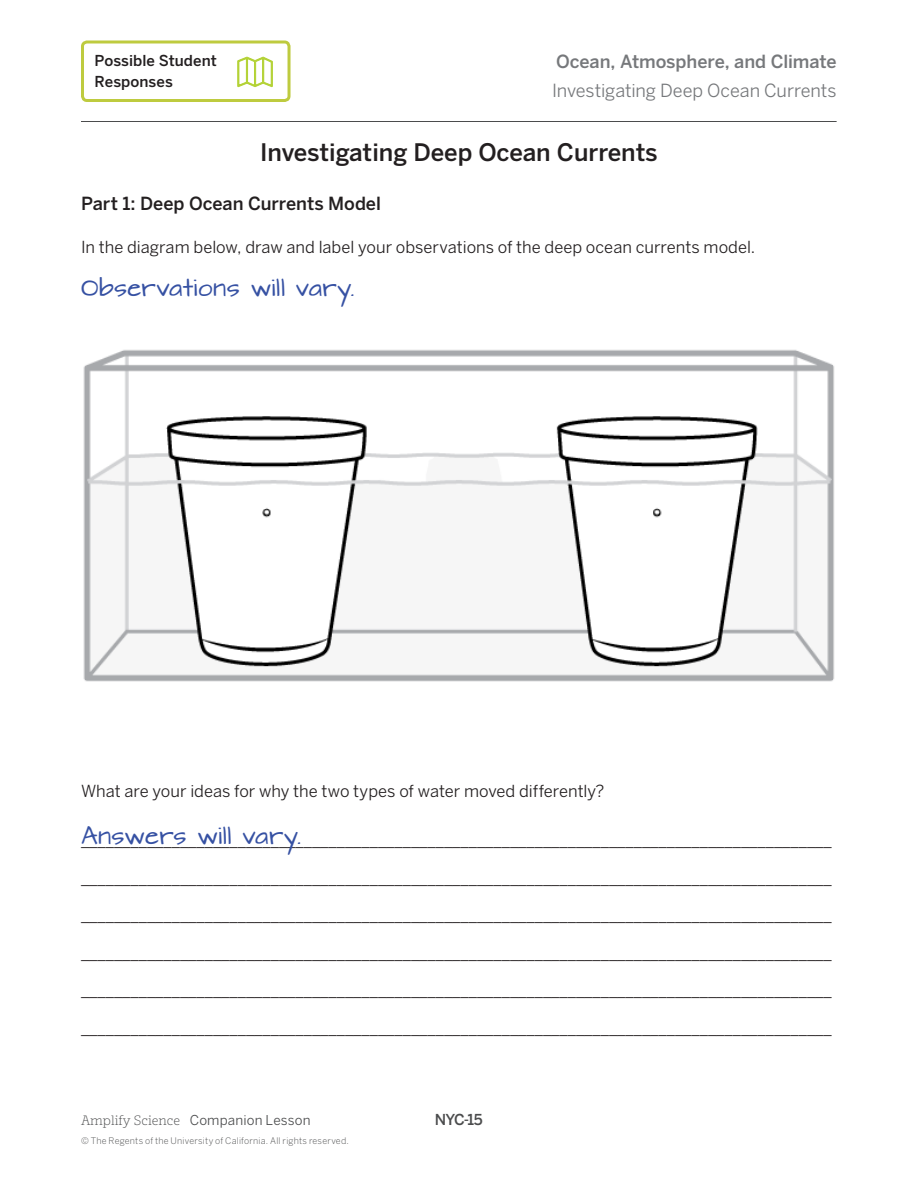
<style>
.page{position:relative;width:918px;height:1188px;background:#fff}
.page>*{position:absolute;margin:0;border:0;box-sizing:border-box;transform-origin:0 0}
.Student_Material_-_H{font:500 24px "Benton Sans";color:#231f20}
.Heading_3{font:21px "Architects Daughter";letter-spacing:.01em;color:#3651a3}
.t1{font:18px "Benton Sans";letter-spacing:-.005em;color:#76787b}
.Student_Material_-_B{font:500 18px "Benton Sans";letter-spacing:-.005em;color:#231f20}
.t2{font:500 18px "Benton Sans";letter-spacing:-.005em;color:#76787b}
.WOL{font:16.5px "Benton Sans";color:#231f20}
.Student_Material_-_B-2{font:16.5px "Benton Sans";color:#231f20}
.t3{font:500 15px/21px "Benton Sans";letter-spacing:.005em;color:#231f20}
.t4{font:500 15px "Benton Sans";color:#4b4c4d}
.t5{font:13.5px "Benton Sans";letter-spacing:.01em;color:#4b4c4d}
.t6{font:300 9px "Benton Sans";letter-spacing:.025em;color:#4b4c4d}
.s1{font-family:"Amplify";font-weight:300}
</style>
<div class="page">
<hr style="left:81px;top:121px;width:756px;height:1px;background:#4b4c4d">
<div style="left:81px;top:40px;width:210px;height:62px;border:3px solid #becb3f;border-radius:4px"></div>
<svg style="left:237px;top:56px;width:36px;height:31px"></svg>
<img style="left:83px;top:349px;width:752px;height:333px">
<p class="t3" style="left:95px;top:51px;width:124px">Possible Student<br>Responses</p>
<p class="t2" style="left:556px;top:51px;width:282px">Ocean, Atmosphere, and Climate</p>
<p class="t1" style="left:552px;top:79px;width:286px">Investigating Deep Ocean Currents</p>
<p class="Student_Material_-_H" style="left:260px;top:137px;width:399px">Investigating Deep Ocean Currents</p>
<p class="Student_Material_-_B" style="left:81px;top:193px;width:301px">Part 1: Deep Ocean Currents Model</p>
<p class="WOL" style="left:81px;top:237px;width:676px">In the diagram below, draw and label your observations of the deep ocean currents model.</p>
<p class="Heading_3" style="left:81px;top:277px;width:275px">Observations will vary.</p>
<p class="Student_Material_-_B-2" style="left:81px;top:781px;width:525px">What are your ideas for why the two types of water moved differently?</p>
<p class="Heading_3" style="left:81px;top:824px;width:222px">Answers will vary.</p>
<p class="WOL" style="left:81px;top:830px;width:752px">___________________________________________________________________________________________</p>
<p class="WOL" style="left:81px;top:868px;width:752px">___________________________________________________________________________________________</p>
<p class="WOL" style="left:81px;top:905px;width:752px">___________________________________________________________________________________________</p>
<p class="WOL" style="left:81px;top:943px;width:752px">___________________________________________________________________________________________</p>
<p class="WOL" style="left:81px;top:980px;width:752px">___________________________________________________________________________________________</p>
<p class="WOL" style="left:81px;top:1018px;width:752px">___________________________________________________________________________________________</p>
<p class="t5" style="left:81px;top:1112px;width:231px"><span class="s1">Amplify Science</span> Companion Lesson</p>
<p class="t4" style="left:435px;top:1110px;width:49px">NYC-15</p>
<p class="t6" style="left:81px;top:1135px;width:269px">© The Regents of the University of California. All rights reserved.</p>
</div>
